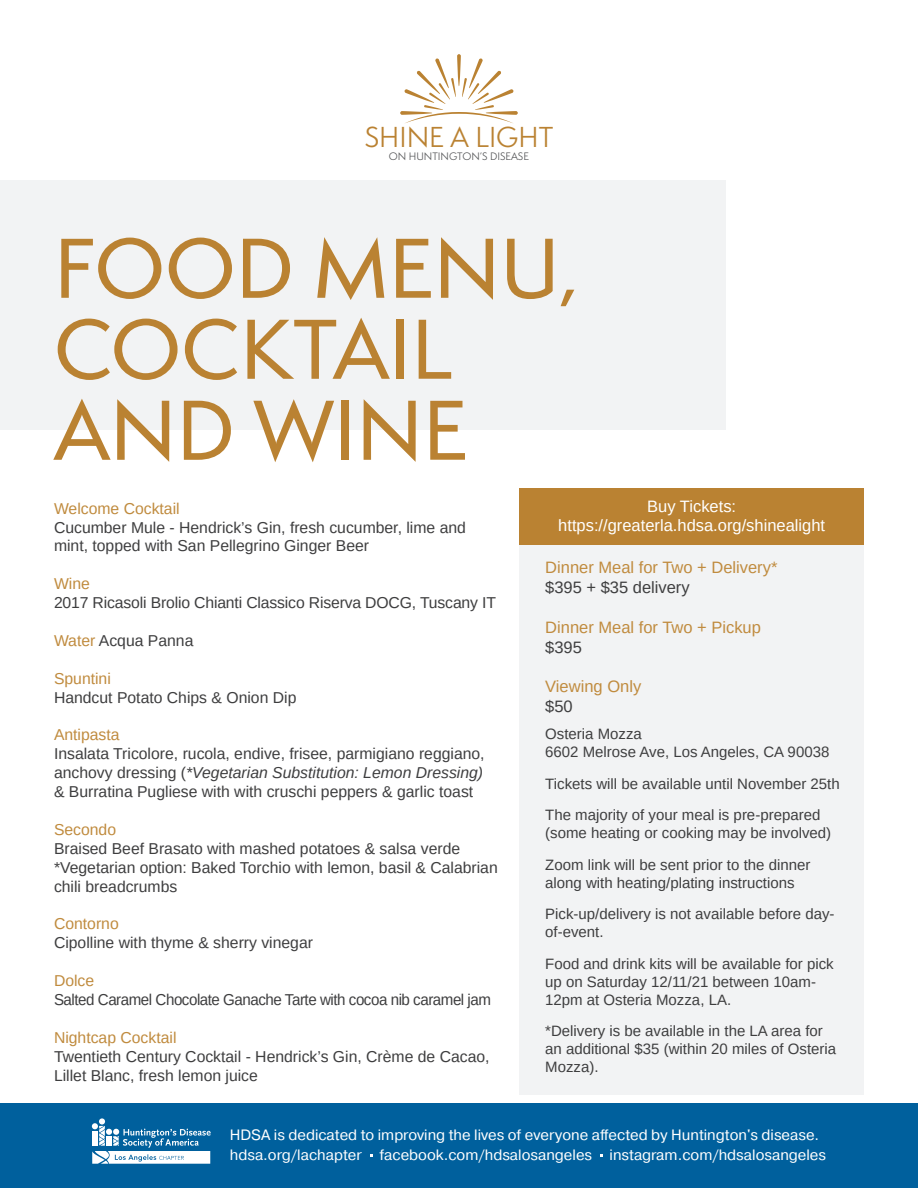
<style>
.page{position:relative;width:918px;height:1188px;background:#fff}
.page>*{position:absolute;margin:0;border:0;box-sizing:border-box;transform-origin:0 0}
.t1{font:500 78px/81px "Semplicita Pro";color:#ba8232}
.t2{font:26.55px "Semplicita Pro";color:#ba8232}
.t3{font:16.5px "Arimo";color:#c08b3e}
.t4{font:16.5px "Arimo";color:#fff}
.t5{font:16.5px "Arimo";color:#3e3e3f}
.t6{font:15.75px/18.9px "Arimo";color:#3e3e3f}
.t7{font:15.75px "Arimo";letter-spacing:-.03em;color:#3e3e3f;scale:.96 1}
.t8{font:15.75px "Arimo";color:#c08b3e}
.t9{font:15px/18px "Arimo";color:#3e3e3f}
.t10{font:15px "Pragmatica";color:#fff}
.t11{font:9.9px "Semplicita Pro";color:#57585a}
.s1{color:#c08b3e}
.s2{font-style:italic}
</style>
<div class="page">
<div style="left:0;top:180px;width:726px;height:249px;background:#f2f3f4"></div>
<div style="left:519px;top:508px;width:345px;height:587px;background:#f2f3f4"></div>
<div style="left:0;top:1104px;width:918px;height:84px;background:#00609d"></div>
<svg style="left:486px;top:111px;width:32px;height:4px"></svg>
<svg style="left:400px;top:111px;width:32px;height:4px"></svg>
<svg style="left:457px;top:54px;width:4px;height:32px"></svg>
<svg style="left:404px;top:58px;width:110px;height:65px"></svg>
<div style="left:99px;top:1118px;width:6px;height:7px;background:#fff;border-radius:50%"></div>
<svg style="left:92px;top:1123px;width:119px;height:41px"></svg>
<div style="left:519px;top:488px;width:345px;height:56px;background:#ba8232"></div>
<p class="t2" style="left:365px;top:118px;width:190px">SHINE A LIGHT</p>
<p class="t11" style="left:389px;top:150px;width:142px">ON HUNTINGTON’S DISEASE</p>
<p class="t1" style="left:54px;top:228px;width:527px">FOOD MENU,<br>COCKTAIL<br>AND WINE</p>
<p class="t6" style="left:54px;top:499px;width:413px"><span class="s1">Welcome Cocktail<br></span>Cucumber Mule - Hendrick’s Gin, fresh cucumber, lime and mint, topped with San Pellegrino Ginger Beer</p>
<p class="t8" style="left:54px;top:574px;width:37px">Wine</p>
<p class="t6" style="left:54px;top:593px;width:443px">2017 Ricasoli Brolio Chianti Classico Riserva DOCG, Tuscany IT</p>
<p class="t6" style="left:54px;top:631px;width:141px"><span class="s1">Water</span> Acqua Panna</p>
<p class="t8" style="left:54px;top:668px;width:58px">Spuntini</p>
<p class="t6" style="left:54px;top:688px;width:244px">Handcut Potato Chips &amp; Onion Dip</p>
<p class="t8" style="left:54px;top:725px;width:67px">Antipasta</p>
<p class="t6" style="left:54px;top:745px;width:432px">Insalata Tricolore, rucola, endive, frisee, parmigiano reggiano, anchovy dressing (<span class="s2">*Vegetarian Substitution: Lemon Dressing)</span></p>
<p class="t6" style="left:54px;top:782px;width:421px">&amp; Burratina Pugliese with with cruschi peppers &amp; garlic toast</p>
<p class="t8" style="left:54px;top:819px;width:64px">Secondo</p>
<p class="t6" style="left:54px;top:839px;width:445px">Braised Beef Brasato with mashed potatoes &amp; salsa verde *Vegetarian option: Baked Torchio with lemon, basil &amp; Calabrian chili breadcrumbs</p>
<p class="t8" style="left:54px;top:914px;width:66px">Contorno</p>
<p class="t6" style="left:54px;top:934px;width:261px">Cipolline with thyme &amp; sherry vinegar</p>
<p class="t8" style="left:54px;top:971px;width:42px">Dolce</p>
<p class="t7" style="left:54px;top:990px;width:457px">Salted Caramel Chocolate Ganache Tarte with cocoa nib caramel jam</p>
<p class="t6" style="left:54px;top:1028px;width:437px"><span class="s1">Nightcap Cocktail<br></span>Twentieth Century Cocktail - Hendrick’s Gin, Crème de Cacao,<br>Lillet Blanc, fresh lemon juice</p>
<p class="t4" style="left:647px;top:495px;width:90px">Buy Tickets:</p>
<p class="t4" style="left:558px;top:515px;width:268px">https://greaterla.hdsa.org/shinealight</p>
<p class="t3" style="left:545px;top:557px;width:234px">Dinner Meal for Two + Delivery*</p>
<p class="t5" style="left:545px;top:577px;width:146px">$395 + $35 delivery</p>
<p class="t3" style="left:545px;top:617px;width:217px">Dinner Meal for Two + Pickup</p>
<p class="t5" style="left:545px;top:636px;width:38px">$395</p>
<p class="t3" style="left:545px;top:676px;width:97px">Viewing Only</p>
<p class="t5" style="left:545px;top:696px;width:29px">$50</p>
<p class="t9" style="left:545px;top:725px;width:286px">Osteria Mozza<br>6602 Melrose Ave, Los Angeles, CA 90038</p>
<p class="t9" style="left:545px;top:775px;width:296px">Tickets will be available until November 25th</p>
<p class="t9" style="left:545px;top:806px;width:287px">The majority of your meal is pre-prepared (some heating or cooking may be involved)</p>
<p class="t9" style="left:545px;top:856px;width:267px">Zoom link will be sent prior to the dinner along with heating/plating instructions</p>
<p class="t9" style="left:545px;top:905px;width:291px">Pick-up/delivery is not available before day&shy;of-event.</p>
<p class="t9" style="left:545px;top:955px;width:290px">Food and drink kits will be available for pick up on Saturday 12/11/21 between 10am-<br>12pm at Osteria Mozza, LA.</p>
<p class="t9" style="left:545px;top:1022px;width:292px">*Delivery is be available in the LA area for an additional $35 (within 20 miles of Osteria<br>Mozza).</p>
<p class="t10" style="left:230px;top:1125px;width:591px">HDSA is dedicated to improving the lives of everyone affected by Huntington's disease.</p>
<p class="t10" style="left:230px;top:1146px;width:598px">hdsa.org/lachapter facebook.com/hdsalosangeles instagram.com/hdsalosangeles</p>
</div>
